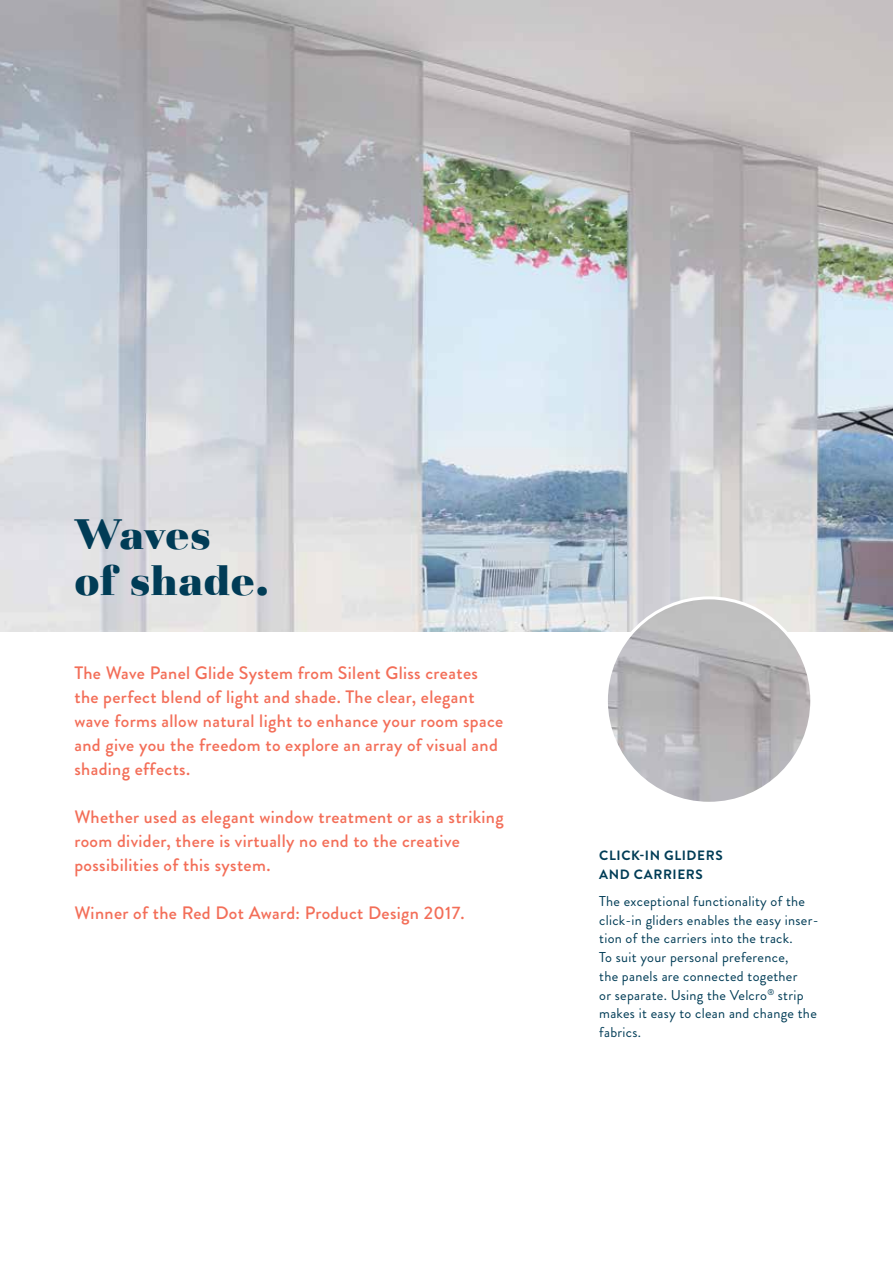
<style>
.page{position:relative;width:893px;height:1263px;background:#fff}
.page>*{position:absolute;margin:0;border:0;box-sizing:border-box;transform-origin:0 0}
.t1{font:900 44.25px/46.5px "Basilia";letter-spacing:.02em;color:#003c56}
.t2{font:500 18px/24px "Brandon Grotesque";letter-spacing:.02em;color:#f36e58}
.t3{font:14.25px/18.8px "Brandon Grotesque";letter-spacing:.02em;color:#003c56}
.t4{font:700 13.5px/18.8px "Brandon Grotesque";letter-spacing:.045em;color:#003c56}
</style>
<div class="page">
<img style="left:0;top:0;width:893px;height:631px">
<img style="left:606px;top:598px;width:206px;height:205px;border-radius:102px">
<h1 class="t1" style="left:74px;top:515px;width:196px">Waves<br>of shade.</h1>
<p class="t2" style="left:74px;top:661px;width:430px">The Wave Panel Glide System from Silent Gliss creates the perfect blend of light and shade. The clear, elegant wave forms allow natural light to enhance your room space and give you the freedom to explore an array of visual and shading effects.</p>
<p class="t2" style="left:74px;top:805px;width:431px">Whether used as elegant window treatment or as a striking room divider, there is virtually no end to the creative possibilities of this system.</p>
<p class="t2" style="left:74px;top:901px;width:392px">Winner of the Red Dot Award: Product Design 2017.</p>
<p class="t4" style="left:599px;top:846px;width:125px">CLICK-IN GLIDERS<br>AND CARRIERS</p>
<p class="t3" style="left:599px;top:892px;width:221px">The exceptional functionality of the click-in gliders enables the easy inser&shy;tion of the carriers into the track.<br>To suit your personal preference,<br>the panels are connected together<br>or separate. Using the Velcro<sup>®</sup> strip makes it easy to clean and change the fabrics.</p>
</div>
